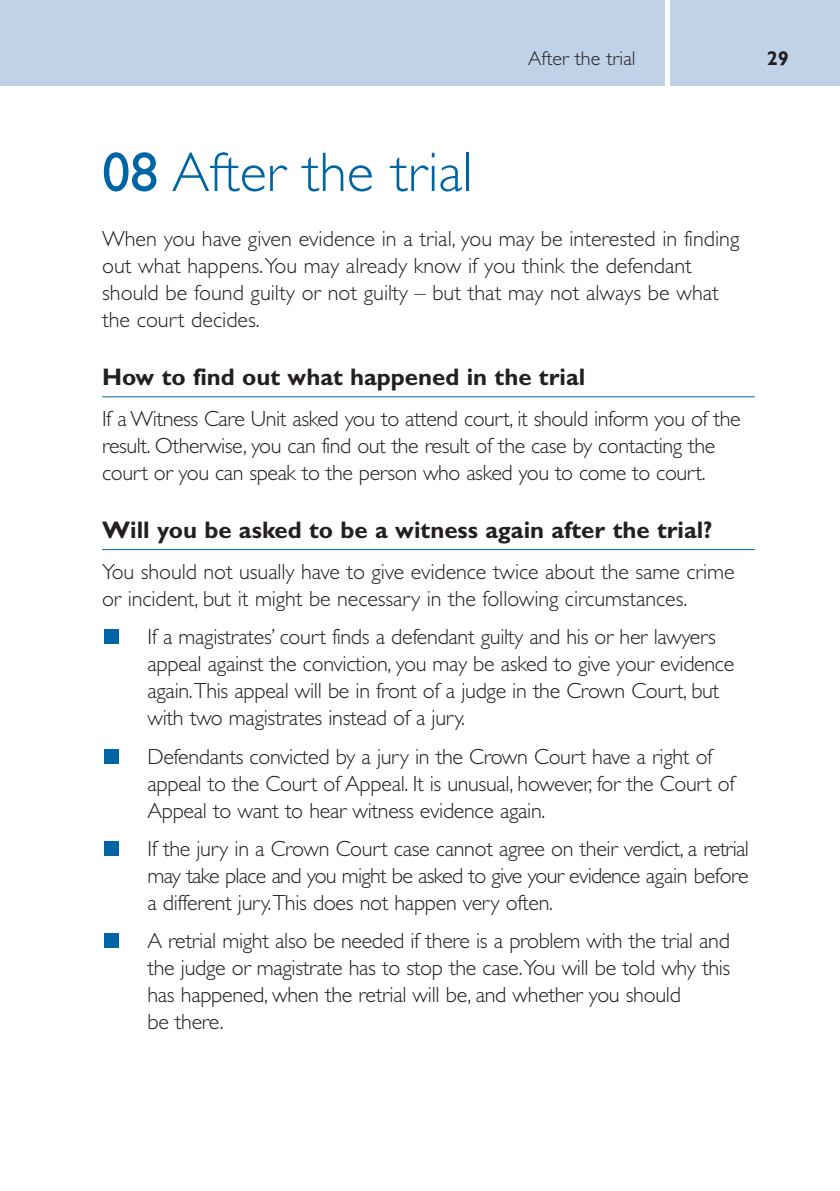
<style>
.page{position:relative;width:840px;height:1191px;background:#fff}
.page>*{position:absolute;margin:0;border:0;box-sizing:border-box;transform-origin:0 0}
.t1{font:300 56px "Gill Sans";color:#0065a4}
.t2{font:700 24px "Gill Sans";color:#231f20}
.t3{font:300 22px/27px "Gill Sans";letter-spacing:-.015em;color:#231f20}
.t4{font:300 20px "Gill Sans";color:#231f20}
.t5{font:700 20px "Gill Sans";color:#231f20}
.s1{font-weight:400}
</style>
<div class="page">
<div style="left:0;top:0;width:663px;height:85px;background:#c0d2e8"></div>
<div style="left:669px;top:0;width:170px;height:85px;background:#c0d2e8"></div>
<hr style="left:102px;top:396px;width:652px;height:1px;background:#0065a4">
<hr style="left:102px;top:549px;width:652px;height:1px;background:#0065a4">
<div style="left:104px;top:933px;width:15px;height:15px;background:#0065a4"></div>
<div style="left:104px;top:841px;width:15px;height:15px;background:#0065a4"></div>
<div style="left:104px;top:748px;width:15px;height:15px;background:#0065a4"></div>
<div style="left:104px;top:629px;width:15px;height:15px;background:#0065a4"></div>
<p class="t4" style="left:528px;top:50px;width:109px">After the trial</p>
<p class="t5" style="left:766px;top:50px;width:24px">29</p>
<h1 class="t1" style="left:102px;top:151px;width:372px"><span class="s1">08</span> After the trial</h1>
<p class="t3" style="left:102px;top:227px;width:638px">When you have given evidence in a trial, you may be interested in finding out what happens.You may already know if you think the defendant should be found guilty or not guilty – but that may not always be what the court decides.</p>
<p class="t2" style="left:102px;top:368px;width:484px">How to find out what happened in the trial</p>
<p class="t3" style="left:102px;top:407px;width:639px">If a Witness Care Unit asked you to attend court, it should inform you of the result. Otherwise, you can find out the result of the case by contacting the court or you can speak to the person who asked you to come to court.</p>
<p class="t2" style="left:102px;top:520px;width:611px">Will you be asked to be a witness again after the trial?</p>
<p class="t3" style="left:102px;top:560px;width:633px">You should not usually have to give evidence twice about the same crime or incident, but it might be necessary in the following circumstances.</p>
<p class="t3" style="left:147px;top:625px;width:588px">If a magistrates’ court finds a defendant guilty and his or her lawyers appeal against the conviction, you may be asked to give your evidence again.This appeal will be in front of a judge in the Crown Court, but with two magistrates instead of a jury.</p>
<p class="t3" style="left:147px;top:744px;width:588px">Defendants convicted by a jury in the Crown Court have a right of appeal to the Court of Appeal. It is unusual, however, for the Court of<br>Appeal to want to hear witness evidence again.</p>
<p class="t3" style="left:147px;top:837px;width:602px;text-align:justify">If the jury in a Crown Court case cannot agree on their verdict, a retrial may take place and you might be asked to give your evidence again before a different jury.This does not happen very often.</p>
<p class="t3" style="left:147px;top:929px;width:584px">A retrial might also be needed if there is a problem with the trial and the judge or magistrate has to stop the case.You will be told why this has happened, when the retrial will be, and whether you should<br>be there.</p>
</div>
